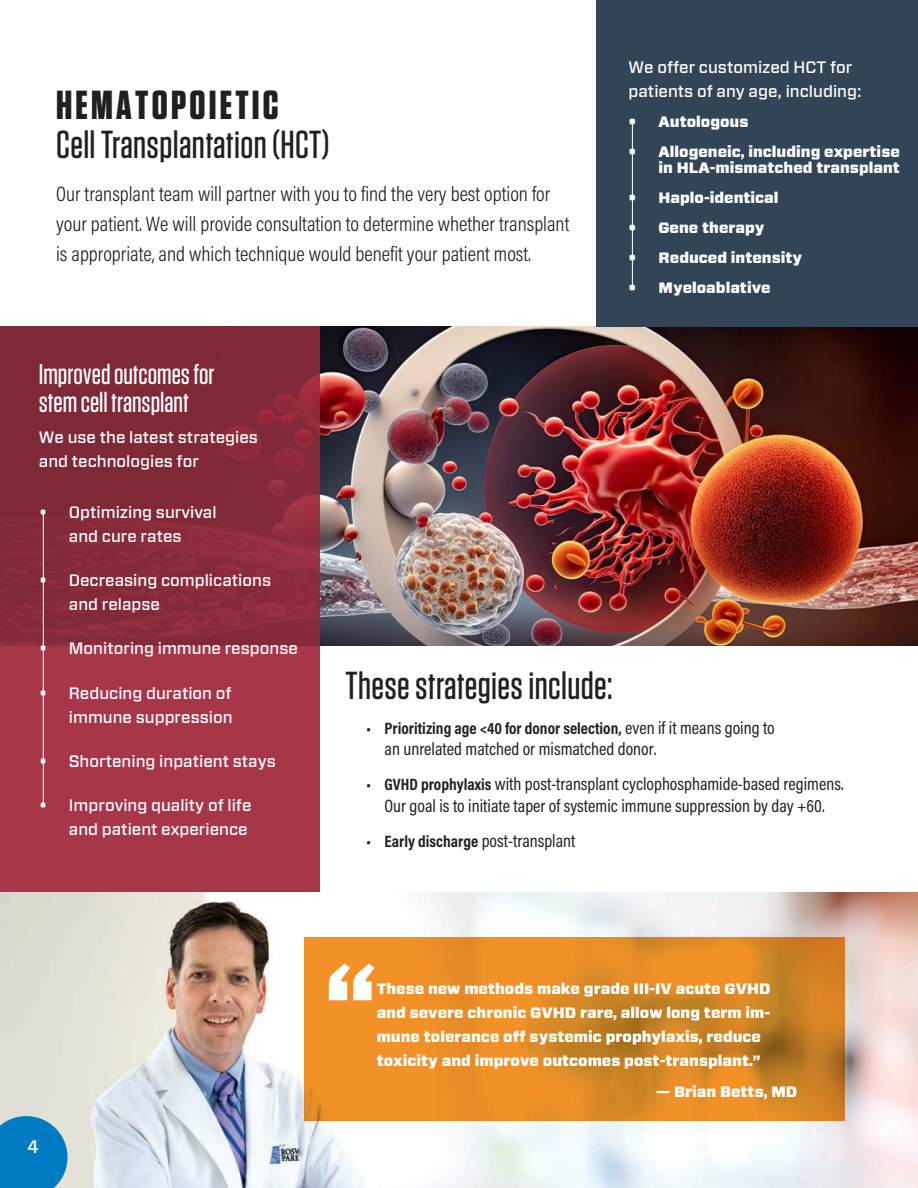
<style>
.page{position:relative;width:918px;height:1188px;background:#fff}
.page>*{position:absolute;margin:0;border:0;box-sizing:border-box;transform-origin:0 0}
.t1{font:900 101.25px "Forza";color:#fff}
.t2{font:700 40.5px "Tungsten";letter-spacing:.08em;color:#231f20}
.t3{font:500 39px "Tungsten";letter-spacing:.01em;color:#231f20}
.t4{font:500 28.5px/28.5px "Tungsten";color:#fff}
.t5{font:300 21px/30px "Acumin Pro Cond";color:#231f20}
.t6{font:18px/21.6px "Acumin Pro Cond";color:#231f20;text-align:center}
.t7{font:500 18px "Forza";color:#fff}
.t8{font:500 16.5px/24px "Forza";color:#fff}
.t9{font:700 16.5px "Acumin Pro Cond";color:#231f20}
.t10{font:900 15px/24px "Forza";color:#fff;text-align:right}
.s1{font-weight:400;font-size:18px}
.s2{font-weight:700;font-size:16.5px}
</style>
<div class="page">
<img style="left:320px;top:326px;width:598px;height:320px">
<div style="left:596px;top:0;width:322px;height:326px;background:#314557"></div>
<svg style="left:0;top:326px;width:320px;height:566px;background:#932f40"></svg>
<hr style="left:43px;top:513px;width:1px;height:293px;background:#fff">
<hr style="left:632px;top:123px;width:1px;height:162px;background:#fff">
<img style="left:0;top:892px;width:918px;height:296px">
<svg style="left:0;top:1116px;width:68px;height:72px;background:#228ac6"></svg>
<div style="left:0;top:1148px;width:21px;height:40px;background:#007bc3"></div>
<svg style="left:305px;top:937px;width:540px;height:184px;background:#e08a26"></svg>
<p class="t2" style="left:56px;top:83px;width:224px">HEMATOPOIETIC</p>
<p class="t3" style="left:56px;top:124px;width:275px">Cell Transplantation (HCT)</p>
<p class="t5" style="left:56px;top:179px;width:515px">Our transplant team will partner with you to find the very best option for your patient. We will provide consultation to determine whether transplant is appropriate, and which technique would benefit your patient most.</p>
<p class="t8" style="left:629px;top:55px;width:235px">We offer customized HCT for patients of any age, including:</p>
<p class="t10" style="left:629px;top:110px;width:121px">• Autologous</p>
<p class="t10" style="left:629px;top:144px;width:273px;line-height:16.5px">• Allogeneic, including expertise in HLA-mismatched transplant</p>
<p class="t10" style="left:629px;top:186px;width:152px">• Haplo-identical</p>
<p class="t10" style="left:629px;top:216px;width:138px">• Gene therapy</p>
<p class="t10" style="left:629px;top:246px;width:175px">• Reduced intensity</p>
<p class="t10" style="left:629px;top:276px;width:144px">• Myeloablative</p>
<p class="t4" style="left:39px;top:360px;width:177px">Improved outcomes for stem cell transplant</p>
<p class="t8" style="left:39px;top:425px;width:221px">We use the latest strategies and technologies for</p>
<p class="t8" style="left:39px;top:500px;width:179px;text-align:center">• Optimizing survival and cure rates</p>
<p class="t8" style="left:69px;top:568px;width:204px;text-indent:-30px">• Decreasing complications and relapse</p>
<p class="t8" style="left:39px;top:637px;width:260px">• Monitoring immune response</p>
<p class="t8" style="left:39px;top:681px;width:195px;text-align:right">• Reducing duration of immune suppression</p>
<p class="t8" style="left:39px;top:749px;width:238px">• Shortening inpatient stays</p>
<p class="t8" style="left:39px;top:793px;width:214px;text-align:right">• Improving quality of life and patient experience</p>
<p class="t3" style="left:346px;top:665px;width:269px">These strategies include:</p>
<p class="t9" style="left:367px;top:717px;width:410px">• Prioritizing age &lt;40 for donor selection, <span class="s1">even if it means going to</span></p>
<p class="t6" style="left:385px;top:738px;width:273px">an unrelated matched or mismatched donor.</p>
<p class="t6" style="left:367px;top:773px;width:479px"><span class="s2">• GVHD prophylaxis</span> with post-transplant cyclophosphamide-based regimens.<br>Our goal is to initiate taper of systemic immune suppression by day +60.</p>
<p class="t9" style="left:367px;top:831px;width:210px">• Early discharge <span class="s1">post-transplant</span></p>
<p class="t7" style="left:27px;top:1135px;width:13px">4</p>
<p class="t1" style="left:325px;top:932px;width:53px">“</p>
<p class="t10" style="left:377px;top:977px;width:395px;text-align:left">These new methods make grade III-IV acute GVHD and severe chronic GVHD rare, allow long term im&shy;mune tolerance off systemic prophylaxis, reduce toxicity and improve outcomes post-transplant.”</p>
<p class="t10" style="left:656px;top:1080px;width:143px">— Brian Betts, MD</p>
</div>
